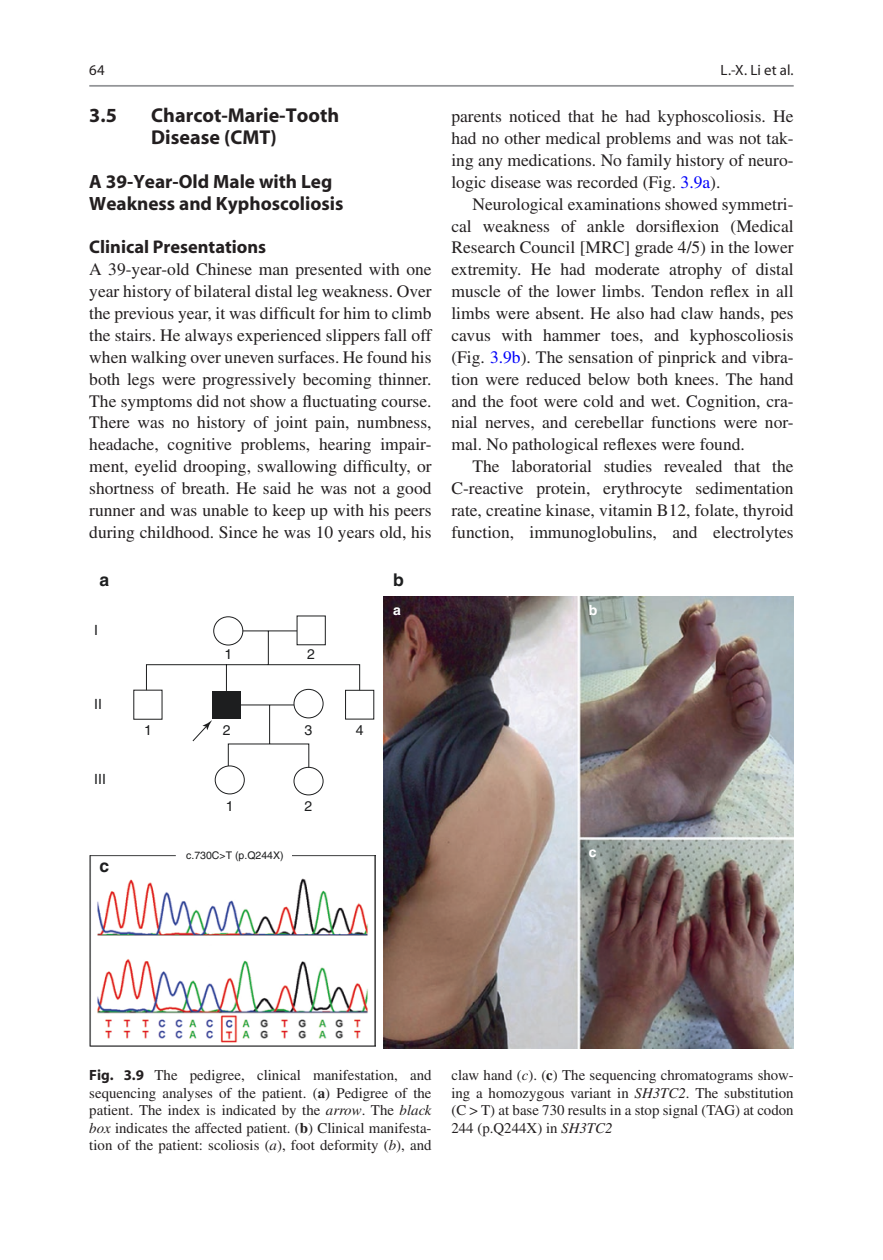
<style>
.page{position:relative;width:883px;height:1260px;background:#fff}
.page>*{position:absolute;margin:0;border:0;box-sizing:border-box;transform-origin:0 0}
.t1{font:700 20.12px/21.9px "Hcsqrb Myriad";color:#231f20}
.t2{font:700 19.25px/21.9px "Hcsqrb Myriad";color:#231f20}
.t3{font:700 18.38px "Hcsqrb Myriad";color:#231f20}
.t4{font:17.5px/21.9px "Snwhqt Times";color:#231f20;text-align:justify}
.t5{font:700 17.5px "Btcdrq Helvetica";color:#1d1e1f}
.t6{font:14.88px/17.5px "Snwhqt Times";color:#231f20;text-align:justify}
.t7{font:14.88px "Blnrrt Myriad";color:#231f20}
.t8{font:14.88px "Wjhhpg Myriad";color:#231f20}
.t9{font:14px "Qgvqky Helvetica";color:#1d1e1f}
.t10{font:700 14px "Btcdrq Helvetica";color:#fff}
.t11{font:10.5px "Qgvqky Helvetica";color:#1d1e1f}
.s1{color:#0000fa}
.s2{font-family:"Hcsqrb Myriad";font-weight:700}
.s3{font-family:"Phbdxg Times";font-weight:700}
.s4{font-family:"Vvmvvw Times";font-style:italic}
</style>
<div class="page">
<img style="left:89px;top:855px;width:286px;height:191px">
<img style="left:383px;top:596px;width:411px;height:452px">
<div style="left:213px;top:616px;width:30px;height:30px;border:1px solid #1d1e1f;border-radius:50%"></div>
<div style="left:215px;top:765px;width:30px;height:29px;border:1px solid #1d1e1f;border-radius:50%"></div>
<div style="left:294px;top:767px;width:30px;height:28px;border:1px solid #1d1e1f;border-radius:50%"></div>
<div style="left:176px;top:848px;width:115px;height:15px;background:#fff"></div>
<svg style="left:146px;top:630px;width:215px;height:139px"></svg>
<hr style="left:89px;top:85px;width:705px;height:2px;background:#939598">
<p class="t8" style="left:89px;top:63px;width:17px">64</p>
<p class="t1" style="left:89px;top:105px;width:29px">3.5</p>
<p class="t1" style="left:151px;top:105px;width:189px">Charcot-Marie-Tooth<br>Disease (CMT)</p>
<p class="t2" style="left:89px;top:171px;width:256px">A 39-Year-Old Male with Leg<br>Weakness and Kyphoscoliosis</p>
<p class="t3" style="left:89px;top:238px;width:178px">Clinical Presentations</p>
<p class="t4" style="left:89px;top:258px;width:344px">A 39-year-old Chinese man presented with one year history of bilateral distal leg weakness. Over the previous year, it was difficult for him to climb the stairs. He always experienced slippers fall off when walking over uneven surfaces. He found his both legs were progressively becoming thinner.<br>The symptoms did not show a fluctuating course.<br>There was no history of joint pain, numbness, headache, cognitive problems, hearing impair&shy;ment, eyelid drooping, swallowing difficulty, or shortness of breath. He said he was not a good runner and was unable to keep up with his peers during childhood. Since he was 10 years old, his</p>
<p class="t7" style="left:721px;top:63px;width:75px">L.-X. Li et al.</p>
<p class="t4" style="left:451px;top:105px;width:344px">parents noticed that he had kyphoscoliosis. He had no other medical problems and was not tak&shy;ing any medications. No family history of neuro&shy;logic disease was recorded (Fig. <span class="s1">3.9a</span>).</p>
<p class="t4" style="left:451px;top:193px;width:344px;text-indent:21px">Neurological examinations showed symmetri&shy;cal weakness of ankle dorsiflexion (Medical Research Council [MRC] grade 4/5) in the lower extremity. He had moderate atrophy of distal muscle of the lower limbs. Tendon reflex in all limbs were absent. He also had claw hands, pes cavus with hammer toes, and kyphoscoliosis (Fig. <span class="s1">3.9b</span>). The sensation of pinprick and vibra&shy;tion were reduced below both knees. The hand and the foot were cold and wet. Cognition, cra&shy;nial nerves, and cerebellar functions were nor&shy;mal. No pathological reflexes were found.</p>
<p class="t4" style="left:451px;top:455px;width:344px;text-indent:21px">The laboratorial studies revealed that the C-reactive protein, erythrocyte sedimentation rate, creatine kinase, vitamin B12, folate, thyroid function, immunoglobulins, and electrolytes</p>
<p class="t5" style="left:99px;top:570px;width:11px">a</p>
<p class="t9" style="left:94px;top:622px;width:5px">I</p>
<p class="t9" style="left:94px;top:696px;width:9px">II</p>
<p class="t9" style="left:94px;top:771px;width:13px">III</p>
<p class="t5" style="left:99px;top:855px;width:11px">c</p>
<p class="t9" style="left:144px;top:722px;width:9px">1</p>
<p class="t9" style="left:224px;top:646px;width:9px">1</p>
<p class="t9" style="left:307px;top:646px;width:9px">2</p>
<p class="t9" style="left:223px;top:722px;width:9px">2</p>
<p class="t9" style="left:305px;top:722px;width:9px">3</p>
<p class="t9" style="left:356px;top:722px;width:9px">4</p>
<p class="t9" style="left:226px;top:798px;width:9px">1</p>
<p class="t11" style="left:186px;top:849px;width:99px">c.730C&gt;T (p.Q244X)</p>
<p class="t9" style="left:305px;top:798px;width:9px">2</p>
<p class="t5" style="left:393px;top:570px;width:12px">b</p>
<p class="t10" style="left:393px;top:601px;width:9px">a</p>
<p class="t10" style="left:589px;top:601px;width:10px">b</p>
<p class="t10" style="left:589px;top:844px;width:9px">c</p>
<p class="t6" style="left:89px;top:1066px;width:344px"><span class="s2">Fig. 3.9</span> The pedigree, clinical manifestation, and sequencing analyses of the patient. (<span class="s3">a</span>) Pedigree of the patient. The index is indicated by the <span class="s4">arrow</span>. The <span class="s4">black box</span> indicates the affected patient. (<span class="s3">b</span>) Clinical manifesta&shy;tion of the patient: scoliosis (<span class="s4">a</span>), foot deformity (<span class="s4">b</span>), and</p>
<p class="t6" style="left:451px;top:1066px;width:344px">claw hand (<span class="s4">c</span>). (<span class="s3">c</span>) The sequencing chromatograms show&shy;ing a homozygous variant in <span class="s4">SH3TC2</span>. The substitution (C &gt; T) at base 730 results in a stop signal (TAG) at codon 244 (p.Q244X) in <span class="s4">SH3TC2</span></p>
</div>
